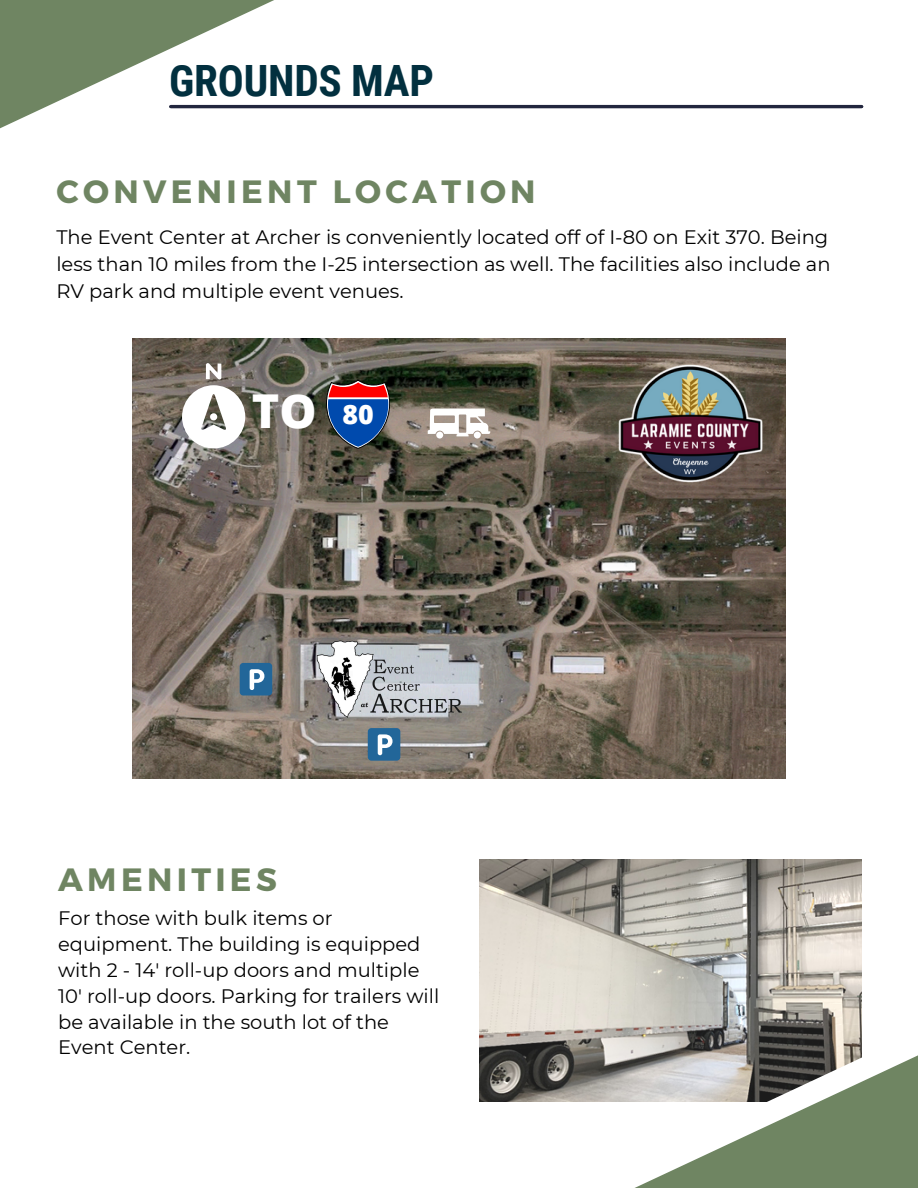
<style>
.page{position:relative;width:918px;height:1188px;background:#fff}
.page>*{position:absolute;margin:0;border:0;box-sizing:border-box;transform-origin:0 0}
.t1{font:800 46.8px "Open Sans";color:#fff}
.t2{font:700 43.2px "Roboto Condensed";letter-spacing:-.005em;color:#02303f}
.t3{font:700 32.25px "Montserrat";letter-spacing:.135em;color:#6f8562}
.t4{font:800 26.7px "Open Sans";color:#fff}
.t5{font:19.5px/25.8px "Montserrat";color:#000}
</style>
<div class="page">
<svg style="left:0;top:0;width:290px;height:129px"></svg>
<img style="left:480px;top:860px;width:381px;height:242px">
<svg style="left:584px;top:1016px;width:278px;height:86px"></svg>
<svg style="left:621px;top:1023px;width:297px;height:165px"></svg>
<hr style="left:171px;top:105px;width:691px;height:3px;background:#22263e">
<img style="left:133px;top:339px;width:652px;height:440px">
<img style="left:618px;top:363px;width:145px;height:122px">
<svg style="left:428px;top:408px;width:62px;height:30px"></svg>
<img style="left:315px;top:636px;width:150px;height:86px">
<div style="left:368px;top:728px;width:32px;height:33px;background:#269;border-radius:4px"></div>
<svg style="left:378px;top:734px;width:15px;height:21px"></svg>
<div style="left:240px;top:663px;width:32px;height:33px;background:#269;border-radius:4px"></div>
<svg style="left:250px;top:669px;width:14px;height:21px"></svg>
<svg style="left:182px;top:363px;width:63px;height:85px"></svg>
<svg style="left:326px;top:380px;width:64px;height:69px"></svg>
<p class="t2" style="left:169px;top:56px;width:266px">GROUNDS MAP</p>
<h3 class="t3" style="left:56px;top:170px;width:481px">CONVENIENT LOCATION</h3>
<p class="t5" style="left:56px;top:223px;width:776px;line-height:27px">The Event Center at Archer is conveniently located off of I-80 on Exit 370. Being less than 10 miles from the I-25 intersection as well. The facilities also include an<br>RV park and multiple event venues.</p>
<p class="t1" style="left:252px;top:378px;width:66px">TO</p>
<p class="t4" style="left:342px;top:396px;width:33px">80</p>
<p class="t3" style="left:58px;top:859px;width:220px">AMENITIES</p>
<p class="t5" style="left:58px;top:905px;width:383px">For those with bulk items or equipment. The building is equipped with 2 - 14' roll-up doors and multiple<br>10' roll-up doors. Parking for trailers will be available in the south lot of the<br>Event Center.</p>
</div>
